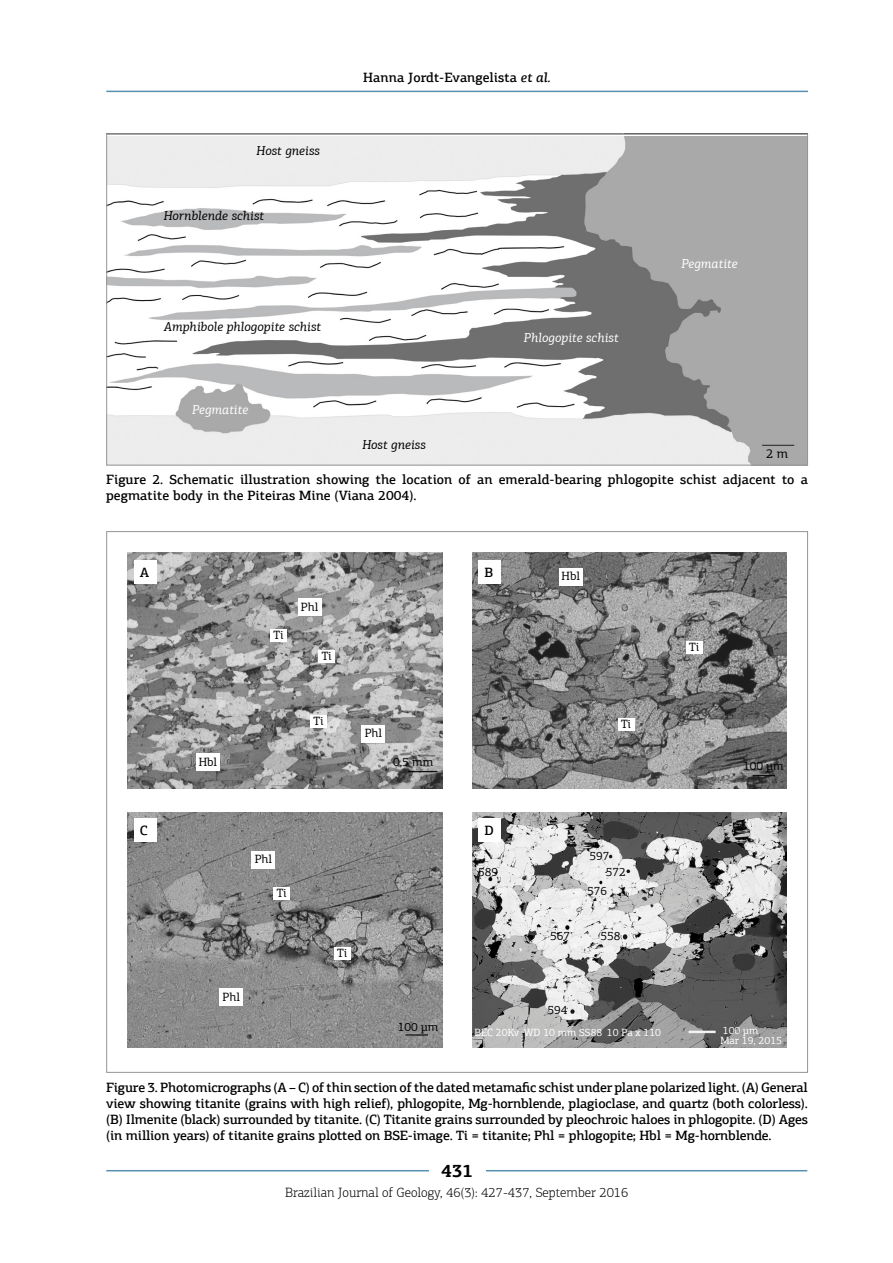
<style>
.page{position:relative;width:893px;height:1263px;background:#fff}
.page>*{position:absolute;margin:0;border:0;box-sizing:border-box;transform-origin:0 0}
.t1{font:700 18px "PF Agora Slab Pro";color:#000}
.t2{font:500 13.5px/16.2px "PF Agora Slab Pro";color:#000}
.t3{font:300 13.5px "PF Agora Slab Pro";color:#000}
.t4{font:italic 12.9px "PF Agora Slab Pro";color:#000}
.t5{font:italic 12.9px "PF Agora Slab Pro";color:#fff}
.t6{font:12.9px "PF Agora Slab Pro";color:#000}
.t7{font:12px/15.9px "PF Agora Slab Pro";color:#000}
.t8{font:10.5px "PF Agora Slab Pro";color:#fff}
.s1{font-style:italic}
</style>
<div class="page">
<img style="left:108px;top:136px;width:698px;height:327px">
<img style="left:128px;top:552px;width:314px;height:236px">
<img style="left:472px;top:552px;width:315px;height:236px">
<img style="left:128px;top:812px;width:314px;height:236px">
<img style="left:472px;top:812px;width:315px;height:236px">
<div style="left:298px;top:599px;width:23px;height:17px;background:#fff"></div>
<div style="left:196px;top:754px;width:24px;height:17px;background:#fff"></div>
<div style="left:362px;top:725px;width:23px;height:17px;background:#fff"></div>
<div style="left:270px;top:629px;width:17px;height:12px;background:#fff"></div>
<div style="left:252px;top:851px;width:23px;height:18px;background:#fff"></div>
<div style="left:220px;top:989px;width:23px;height:17px;background:#fff"></div>
<div style="left:319px;top:651px;width:16px;height:12px;background:#fff"></div>
<div style="left:686px;top:641px;width:16px;height:12px;background:#fff"></div>
<div style="left:618px;top:719px;width:16px;height:12px;background:#fff"></div>
<div style="left:310px;top:715px;width:17px;height:12px;background:#fff"></div>
<div style="left:274px;top:887px;width:16px;height:12px;background:#fff"></div>
<div style="left:334px;top:947px;width:16px;height:12px;background:#fff"></div>
<div style="left:559px;top:568px;width:23px;height:17px;background:#fff"></div>
<div style="left:134px;top:560px;width:23px;height:24px;background:#fff"></div>
<div style="left:478px;top:560px;width:23px;height:24px;background:#fff"></div>
<div style="left:134px;top:818px;width:23px;height:24px;background:#fff"></div>
<div style="left:478px;top:818px;width:23px;height:24px;background:#fff"></div>
<hr style="left:106px;top:1170px;width:701px;height:1px;background:#5890b1">
<div style="left:429px;top:1163px;width:56px;height:15px;background:#fff"></div>
<hr style="left:106px;top:91px;width:702px;height:1px;background:#5890b1">
<p class="t4" style="left:257px;top:143px;width:65px">Host gneiss</p>
<p class="t4" style="left:164px;top:208px;width:102px">Hornblende schist</p>
<p class="t4" style="left:164px;top:319px;width:159px">Amphibole phlogopite schist</p>
<p class="t5" style="left:192px;top:401px;width:58px">Pegmatite</p>
<p class="t2" style="left:363px;top:69px;width:189px">Hanna Jordt-Evangelista <span class="s1">et al.</span></p>
<p class="t4" style="left:362px;top:437px;width:65px">Host gneiss</p>
<p class="t5" style="left:524px;top:330px;width:96px">Phlogopite schist</p>
<p class="t5" style="left:681px;top:256px;width:58px">Pegmatite</p>
<p class="t6" style="left:766px;top:446px;width:24px">2 m</p>
<p class="t2" style="left:106px;top:471px;width:703px">Figure 2. Schematic illustration showing the location of an emerald-bearing phlogopite schist adjacent to a pegmatite body in the Piteiras Mine (Viana 2004).</p>
<p class="t2" style="left:140px;top:564px;width:11px">A</p>
<p class="t2" style="left:484px;top:564px;width:10px">B</p>
<p class="t7" style="left:199px;top:754px;width:20px">Hbl</p>
<p class="t7" style="left:274px;top:626px;width:12px">Ti</p>
<p class="t7" style="left:301px;top:599px;width:19px">Phl</p>
<p class="t7" style="left:322px;top:648px;width:12px">Ti</p>
<p class="t7" style="left:314px;top:713px;width:12px">Ti</p>
<p class="t7" style="left:365px;top:725px;width:19px">Phl</p>
<p class="t7" style="left:393px;top:753px;width:42px">0,5 mm</p>
<p class="t2" style="left:140px;top:822px;width:10px">C</p>
<p class="t2" style="left:484px;top:822px;width:11px">D</p>
<p class="t7" style="left:255px;top:851px;width:19px">Phl</p>
<p class="t7" style="left:277px;top:885px;width:12px">Ti</p>
<p class="t7" style="left:223px;top:989px;width:19px">Phl</p>
<p class="t7" style="left:337px;top:944px;width:12px">Ti</p>
<p class="t7" style="left:478px;top:864px;width:22px">589</p>
<p class="t7" style="left:562px;top:568px;width:20px">Hbl</p>
<p class="t7" style="left:621px;top:716px;width:12px">Ti</p>
<p class="t7" style="left:606px;top:848px;width:22px;text-indent:-16px">597<br>572</p>
<p class="t7" style="left:587px;top:883px;width:22px">576</p>
<p class="t7" style="left:550px;top:928px;width:22px">567</p>
<p class="t7" style="left:600px;top:928px;width:22px">558</p>
<p class="t7" style="left:689px;top:639px;width:12px">Ti</p>
<p class="t7" style="left:743px;top:758px;width:42px">100 µm</p>
<p class="t7" style="left:398px;top:1019px;width:42px">100 µm</p>
<p class="t7" style="left:548px;top:1002px;width:22px">594</p>
<p class="t8" style="left:475px;top:1026px;width:188px">BEC 20Kv WD 10 mm SS88 10 Pa x 110</p>
<p class="t8" style="left:723px;top:1023px;width:37px">100 µm</p>
<p class="t8" style="left:720px;top:1034px;width:63px">Mar 19, 2015</p>
<p class="t2" style="left:106px;top:1079px;width:703px;text-align:justify">Figure 3. Photomicrographs (A – C) of thin section of the dated metamafic schist under plane polarized light. (A) General view showing titanite (grains with high relief), phlogopite, Mg-hornblende, plagioclase, and quartz (both colorless). (B) Ilmenite (black) surrounded by titanite. (C) Titanite grains surrounded by pleochroic haloes in phlogopite. (D) Ages (in million years) of titanite grains plotted on BSE-image. Ti = titanite; Phl = phlogopite; Hbl = Mg-hornblende.</p>
<h1 class="t1" style="left:441px;top:1160px;width:34px">431</h1>
<p class="t3" style="left:285px;top:1184px;width:345px">Brazilian Journal of Geology, 46(3): 427-437, September 2016</p>
</div>
